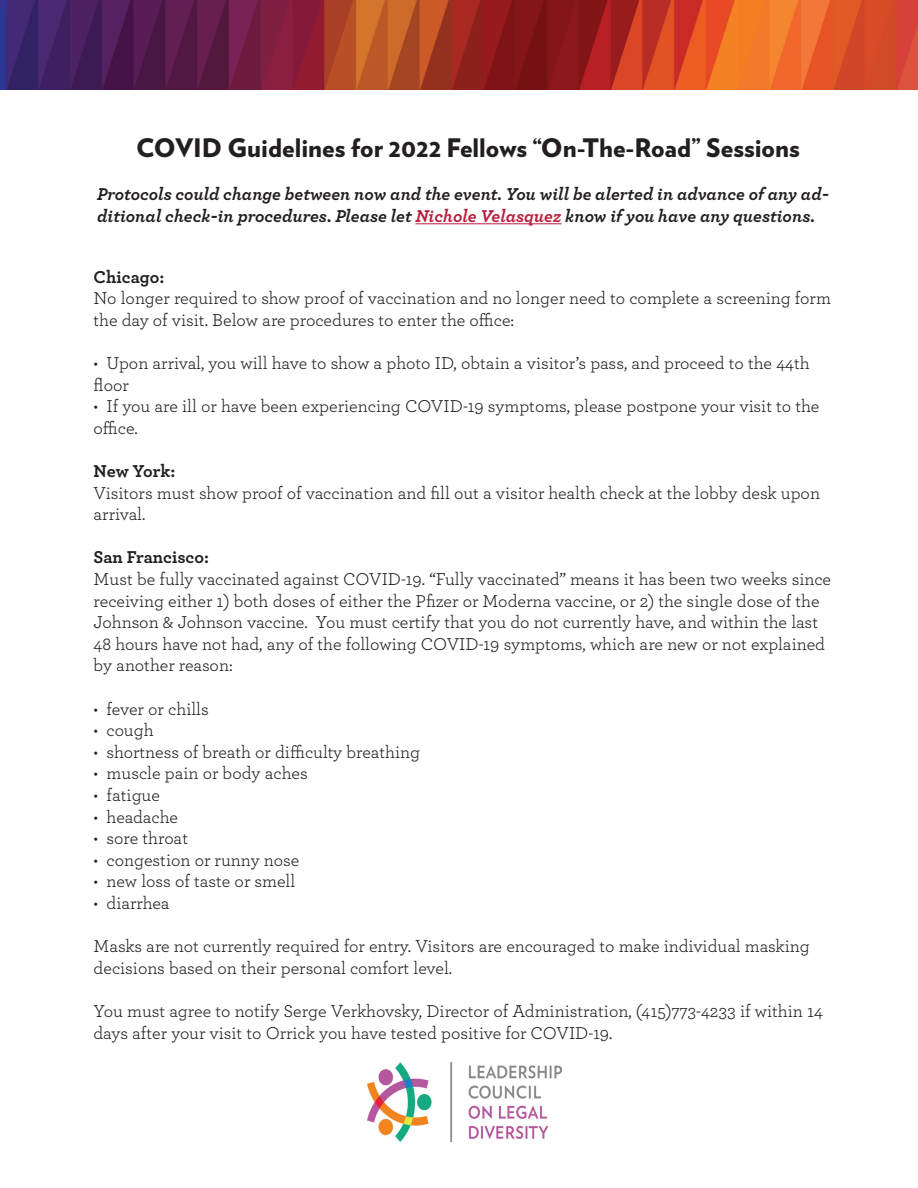
<style>
.page{position:relative;width:918px;height:1188px;background:#fff}
.page>*{position:absolute;margin:0;border:0;box-sizing:border-box;transform-origin:0 0}
.t1{font:900 25.5px "Verlag";color:#231f20}
.t2{font:18px/21.6px "Archer";color:#231f20}
.t3{font:italic 700 18px/21.6px "Archer";color:#231f20}
.t4{font:700 18px "Archer";letter-spacing:-.005em;color:#231f20}
.s1{color:#b91e3b}
</style>
<div class="page">
<img style="left:0;top:0;width:918px;height:90px">
<hr style="left:415px;top:223px;width:147px;height:1px;background:#b91e3b">
<img style="left:368px;top:1062px;width:194px;height:80px">
<p class="t1" style="left:136px;top:127px;width:665px">COVID Guidelines for 2022 Fellows “On-The-Road” Sessions</p>
<p class="t3" style="left:97px;top:182px;width:733px">Protocols could change between now and the event. You will be alerted in advance of any ad&shy;ditional check-in procedures. Please let <span class="s1">Nichole Velasquez</span> know if you have any questions.</p>
<p class="t4" style="left:94px;top:262px;width:72px">Chicago:</p>
<p class="t2" style="left:94px;top:287px;width:739px">No longer required to show proof of vaccination and no longer need to complete a screening form the day of visit. Below are procedures to enter the office:</p>
<p class="t2" style="left:94px;top:351px;width:718px">• Upon arrival, you will have to show a photo ID, obtain a visitor’s pass, and proceed to the 44th floor</p>
<p class="t2" style="left:94px;top:395px;width:727px">• If you are ill or have been experiencing COVID-19 symptoms, please postpone your visit to the office.</p>
<p class="t4" style="left:94px;top:457px;width:83px">New York:</p>
<p class="t2" style="left:94px;top:481px;width:728px">Visitors must show proof of vaccination and fill out a visitor health check at the lobby desk upon arrival.</p>
<p class="t4" style="left:94px;top:543px;width:117px">San Francisco:</p>
<p class="t2" style="left:94px;top:567px;width:739px">Must be fully vaccinated against COVID-19. “Fully vaccinated” means it has been two weeks since receiving either 1) both doses of either the Pfizer or Moderna vaccine, or 2) the single dose of the Johnson &amp; Johnson vaccine. You must certify that you do not currently have, and within the last 48 hours have not had, any of the following COVID-19 symptoms, which are new or not explained by another reason:</p>
<p class="t2" style="left:94px;top:697px;width:117px">• fever or chills</p>
<p class="t2" style="left:94px;top:719px;width:62px">• cough</p>
<p class="t2" style="left:94px;top:740px;width:328px">• shortness of breath or difficulty breathing</p>
<p class="t2" style="left:94px;top:762px;width:216px">• muscle pain or body aches</p>
<p class="t2" style="left:94px;top:783px;width:68px">• fatigue</p>
<p class="t2" style="left:94px;top:805px;width:86px">• headache</p>
<p class="t2" style="left:94px;top:827px;width:96px">• sore throat</p>
<p class="t2" style="left:94px;top:848px;width:207px">• congestion or runny nose</p>
<p class="t2" style="left:94px;top:870px;width:203px">• new loss of taste or smell</p>
<p class="t2" style="left:94px;top:891px;width:78px">• diarrhea</p>
<p class="t2" style="left:94px;top:935px;width:718px">Masks are not currently required for entry. Visitors are encouraged to make individual masking decisions based on their personal comfort level.</p>
<p class="t2" style="left:94px;top:999px;width:731px">You must agree to notify Serge Verkhovsky, Director of Administration, (415)773-4233 if within 14 days after your visit to Orrick you have tested positive for COVID-19.</p>
</div>
